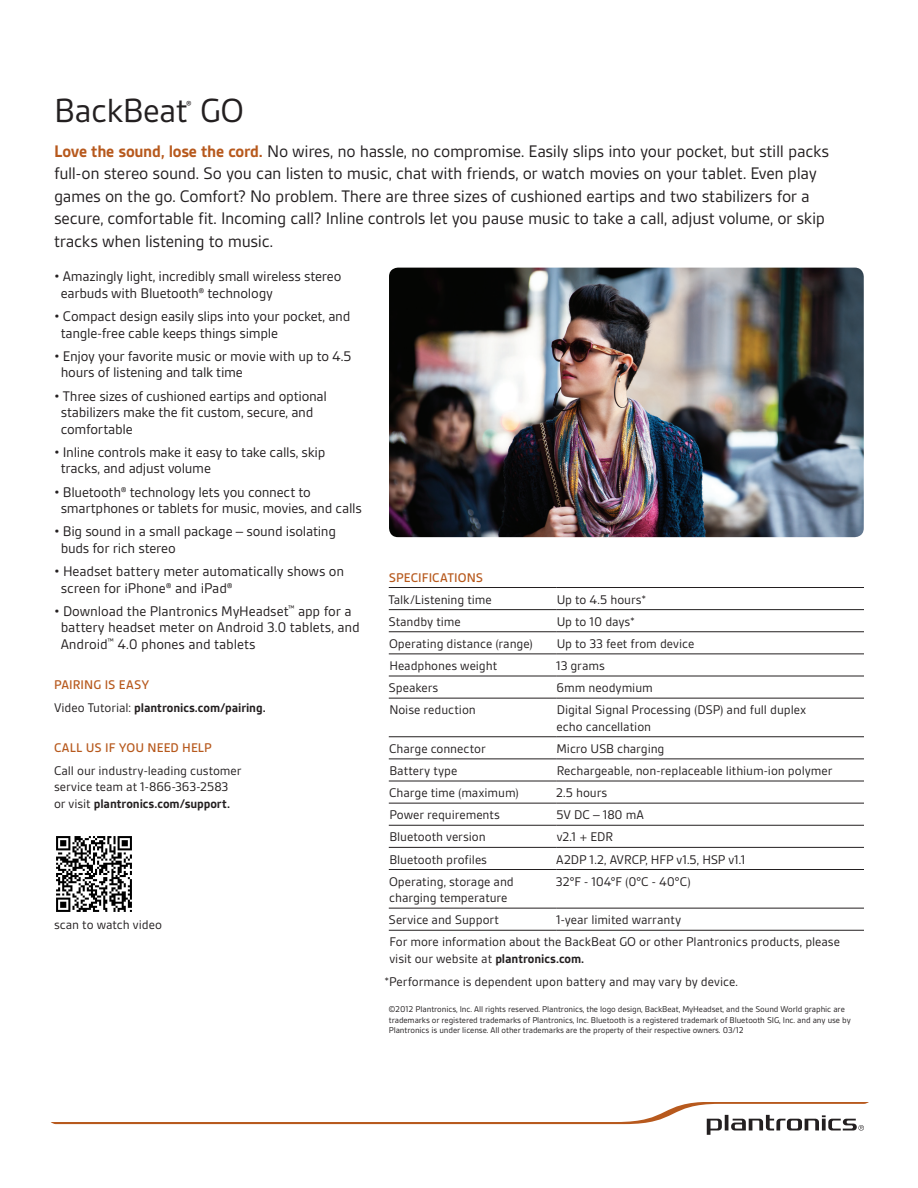
<style>
.page{position:relative;width:918px;height:1188px;background:#fff}
.page>*{position:absolute;margin:0;border:0;box-sizing:border-box;transform-origin:0 0}
.BACK_Product_name{font:36px "Gesta";letter-spacing:-.02em;color:#231f20}
.BACK_Intro_para{font:18px/22.5px "Gesta";letter-spacing:-.02em;color:#231f20}
.BACK_Bullet_text{font:15px/16.5px "Gesta";letter-spacing:-.015em;color:#231f20}
.BACK_Product_name-2{font:13.95px "Gesta";color:#231f20}
.BACK_Text{font:13.5px/16.5px "Gesta";letter-spacing:-.005em;color:#231f20}
.BACK_Subhead_Ent{font:500 13.5px "Gesta";letter-spacing:.005em;color:#b7591d}
.BACK_Text-2{font:700 13.5px "Gesta";letter-spacing:-.005em;color:#231f20}
.BACK_Copyright{font:9px/10.5px "Gesta";letter-spacing:-.01em;color:#231f20}
.s1{font-weight:700;color:#b7591d}
.s2{font-weight:400}
.s3{font-weight:700}
</style>
<div class="page">
<img style="left:389px;top:268px;width:475px;height:269px">
<hr style="left:389px;top:587px;width:167px;height:1px;background:#231f20">
<hr style="left:556px;top:587px;width:308px;height:1px;background:#231f20">
<hr style="left:389px;top:609px;width:167px;height:1px;background:#231f20">
<hr style="left:556px;top:609px;width:308px;height:1px;background:#231f20">
<hr style="left:389px;top:632px;width:167px;height:1px;background:#231f20">
<hr style="left:556px;top:632px;width:308px;height:1px;background:#231f20">
<hr style="left:389px;top:654px;width:167px;height:1px;background:#231f20">
<hr style="left:556px;top:654px;width:308px;height:1px;background:#231f20">
<hr style="left:389px;top:676px;width:167px;height:1px;background:#231f20">
<hr style="left:556px;top:676px;width:308px;height:1px;background:#231f20">
<hr style="left:389px;top:698px;width:167px;height:1px;background:#231f20">
<hr style="left:556px;top:698px;width:308px;height:1px;background:#231f20">
<hr style="left:389px;top:737px;width:167px;height:1px;background:#231f20">
<hr style="left:556px;top:737px;width:308px;height:1px;background:#231f20">
<hr style="left:389px;top:759px;width:167px;height:1px;background:#231f20">
<hr style="left:556px;top:759px;width:308px;height:1px;background:#231f20">
<hr style="left:389px;top:781px;width:167px;height:1px;background:#231f20">
<hr style="left:556px;top:781px;width:308px;height:1px;background:#231f20">
<hr style="left:389px;top:803px;width:167px;height:1px;background:#231f20">
<hr style="left:556px;top:803px;width:308px;height:1px;background:#231f20">
<hr style="left:389px;top:825px;width:167px;height:1px;background:#231f20">
<hr style="left:556px;top:825px;width:308px;height:1px;background:#231f20">
<hr style="left:389px;top:847px;width:167px;height:1px;background:#231f20">
<hr style="left:556px;top:847px;width:308px;height:1px;background:#231f20">
<hr style="left:389px;top:869px;width:167px;height:1px;background:#231f20">
<hr style="left:556px;top:869px;width:308px;height:1px;background:#231f20">
<hr style="left:389px;top:908px;width:167px;height:1px;background:#231f20">
<hr style="left:556px;top:908px;width:308px;height:1px;background:#231f20">
<hr style="left:389px;top:930px;width:167px;height:1px;background:#231f20">
<hr style="left:556px;top:930px;width:308px;height:1px;background:#231f20">
<svg style="left:51px;top:1102px;width:817px;height:33px"></svg>
<img style="left:56px;top:836px;width:76px;height:76px">
<p class="BACK_Product_name" style="left:54px;top:92px;width:191px">BackBeat GO</p>
<p class="BACK_Product_name-2" style="left:186px;top:98px;width:7px">®</p>
<p class="BACK_Intro_para" style="left:54px;top:140px;width:777px"><span class="s1">Love the sound, lose the cord.</span> No wires, no hassle, no compromise. Easily slips into your pocket, but still packs full-on stereo sound. So you can listen to music, chat with friends, or watch movies on your tablet. Even play games on the go. Comfort? No problem. There are three sizes of cushioned eartips and two stabilizers for a secure, comfortable fit. Incoming call? Inline controls let you pause music to take a call, adjust volume, or skip tracks when listening to music.</p>
<p class="BACK_Bullet_text" style="left:61px;top:268px;width:282px;text-indent:-7px">• Amazingly light, incredibly small wireless stereo earbuds with Bluetooth® technology</p>
<p class="BACK_Bullet_text" style="left:61px;top:308px;width:291px;text-indent:-7px">• Compact design easily slips into your pocket, and tangle-free cable keeps things simple</p>
<p class="BACK_Bullet_text" style="left:61px;top:348px;width:292px;text-indent:-7px">• Enjoy your favorite music or movie with up to 4.5 hours of listening and talk time</p>
<p class="BACK_Bullet_text" style="left:61px;top:387px;width:268px;text-indent:-7px">• Three sizes of cushioned eartips and optional stabilizers make the fit custom, secure, and comfortable</p>
<p class="BACK_Bullet_text" style="left:61px;top:444px;width:266px;text-indent:-7px">• Inline controls make it easy to take calls, skip tracks, and adjust volume</p>
<p class="BACK_Bullet_text" style="left:61px;top:483px;width:303px;text-indent:-7px">• Bluetooth® technology lets you connect to smartphones or tablets for music, movies, and calls</p>
<p class="BACK_Bullet_text" style="left:61px;top:523px;width:277px;text-indent:-7px">• Big sound in a small package – sound isolating buds for rich stereo</p>
<p class="BACK_Bullet_text" style="left:61px;top:563px;width:285px;text-indent:-7px">• Headset battery meter automatically shows on screen for iPhone® and iPad®</p>
<p class="BACK_Bullet_text" style="left:61px;top:603px;width:301px;text-indent:-7px">• Download the Plantronics MyHeadset<sup>™</sup> app for a battery headset meter on Android 3.0 tablets, and<br>Android<sup>™</sup> 4.0 phones and tablets</p>
<p class="BACK_Subhead_Ent" style="left:54px;top:677px;width:97px">PAIRING IS EASY</p>
<p class="BACK_Text-2" style="left:54px;top:700px;width:213px"><span class="s2">Video Tutorial:</span> plantronics.com/pairing.</p>
<p class="BACK_Subhead_Ent" style="left:54px;top:740px;width:159px">CALL US IF YOU NEED HELP</p>
<p class="BACK_Text" style="left:54px;top:762px;width:189px">Call our industry-leading customer service team at 1-866-363-2583 or visit <span class="s3">plantronics.com/support.</span></p>
<p class="BACK_Text" style="left:54px;top:917px;width:109px">scan to watch video</p>
<p class="BACK_Subhead_Ent" style="left:389px;top:570px;width:96px">SPECIFICATIONS</p>
<p class="BACK_Text" style="left:388px;top:591px;width:105px">Talk/Listening time</p>
<p class="BACK_Text" style="left:557px;top:591px;width:91px">Up to 4.5 hours*</p>
<p class="BACK_Text" style="left:389px;top:613px;width:74px">Standby time</p>
<p class="BACK_Text" style="left:557px;top:613px;width:80px">Up to 10 days*</p>
<p class="BACK_Text" style="left:389px;top:635px;width:145px">Operating distance (range)</p>
<p class="BACK_Text" style="left:557px;top:635px;width:139px">Up to 33 feet from device</p>
<p class="BACK_Text" style="left:389px;top:657px;width:109px">Headphones weight</p>
<p class="BACK_Text" style="left:556px;top:657px;width:50px">13 grams</p>
<p class="BACK_Text" style="left:389px;top:680px;width:51px">Speakers</p>
<p class="BACK_Text" style="left:557px;top:680px;width:98px">6mm neodymium</p>
<p class="BACK_Text" style="left:389px;top:702px;width:88px">Noise reduction</p>
<p class="BACK_Text" style="left:557px;top:702px;width:251px">Digital Signal Processing (DSP) and full duplex echo cancellation</p>
<p class="BACK_Text" style="left:389px;top:740px;width:98px">Charge connector</p>
<p class="BACK_Text" style="left:557px;top:740px;width:109px">Micro USB charging</p>
<p class="BACK_Text" style="left:389px;top:762px;width:70px">Battery type</p>
<p class="BACK_Text" style="left:557px;top:762px;width:277px">Rechargeable, non-replaceable lithium-ion polymer</p>
<p class="BACK_Text" style="left:389px;top:785px;width:131px">Charge time (maximum)</p>
<p class="BACK_Text" style="left:556px;top:785px;width:53px">2.5 hours</p>
<p class="BACK_Text" style="left:389px;top:807px;width:112px">Power requirements</p>
<p class="BACK_Text" style="left:556px;top:807px;width:89px">5V DC – 180 mA</p>
<p class="BACK_Text" style="left:389px;top:829px;width:98px">Bluetooth version</p>
<p class="BACK_Text" style="left:557px;top:829px;width:58px">v2.1 + EDR</p>
<p class="BACK_Text" style="left:389px;top:851px;width:99px">Bluetooth profiles</p>
<p class="BACK_Text" style="left:556px;top:851px;width:191px">A2DP 1.2, AVRCP, HFP v1.5, HSP v1.1</p>
<p class="BACK_Text" style="left:389px;top:873px;width:126px">Operating, storage and charging temperature</p>
<p class="BACK_Text" style="left:556px;top:873px;width:136px">32°F - 104°F (0°C - 40°C)</p>
<p class="BACK_Text" style="left:389px;top:912px;width:112px">Service and Support</p>
<p class="BACK_Text" style="left:556px;top:912px;width:126px">1-year limited warranty</p>
<p class="BACK_Text" style="left:389px;top:934px;width:452px">For more information about the BackBeat GO or other Plantronics products, please visit our website at <span class="s3">plantronics.com.</span></p>
<p class="BACK_Text" style="left:384px;top:974px;width:355px">*Performance is dependent upon battery and may vary by device.</p>
<p class="BACK_Copyright" style="left:389px;top:1004px;width:464px">©2012 Plantronics, Inc. All rights reserved. Plantronics, the logo design, BackBeat, MyHeadset, and the Sound World graphic are trademarks or registered trademarks of Plantronics, Inc. Bluetooth is a registered trademark of Bluetooth SIG, Inc. and any use by<br>Plantronics is under license. All other trademarks are the property of their respective owners. 03/12</p>
</div>
